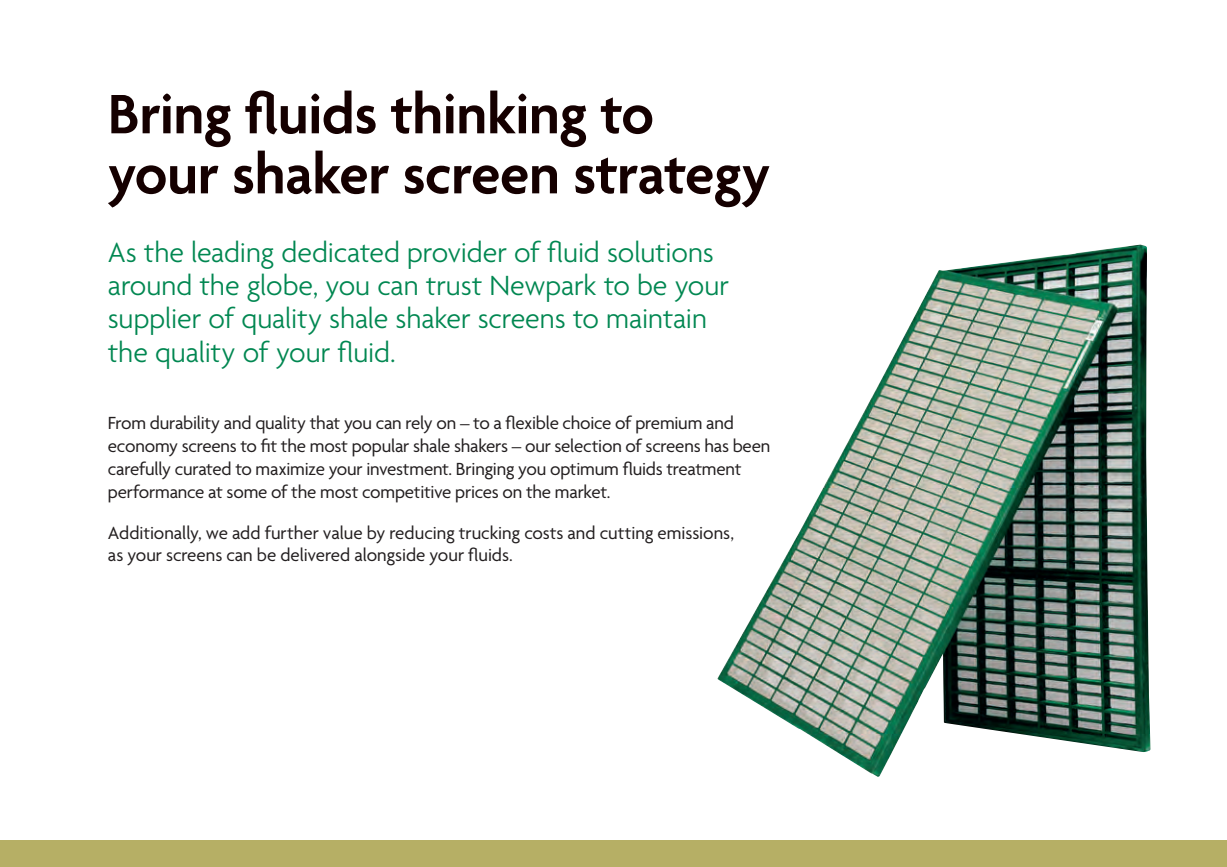
<style>
.page{position:relative;width:1227px;height:867px;background:#fff}
.page>*{position:absolute;margin:0;border:0;box-sizing:border-box;transform-origin:0 0}
.t1{font:600 60px/60px "Agenda";letter-spacing:-.01em;color:#150000}
.t2{font:300 30px/33px "Agenda";letter-spacing:-.005em;color:#008751}
.t3{font:19px/22.8px "Agenda";letter-spacing:-.01em;color:#231f20}
</style>
<div class="page">
<img style="left:717px;top:244px;width:433px;height:532px">
<hr style="left:1224px;top:840px;width:2px;height:26px;background:#b6af65">
<div style="left:0;top:840px;width:1224px;height:26px;background:#b6af65"></div>
<h1 class="t1" style="left:108px;top:88px;width:663px">Bring fluids thinking to your shaker screen strategy</h1>
<h2 class="t2" style="left:108px;top:238px;width:622px">As the leading dedicated provider of fluid solutions around the globe, you can trust Newpark to be your supplier of quality shale shaker screens to maintain the quality of your fluid.</h2>
<p class="t3" style="left:108px;top:413px;width:663px">From durability and quality that you can rely on – to a flexible choice of premium and economy screens to fit the most popular shale shakers – our selection of screens has been carefully curated to maximize your investment. Bringing you optimum fluids treatment performance at some of the most competitive prices on the market.</p>
<p class="t3" style="left:108px;top:522px;width:627px">Additionally, we add further value by reducing trucking costs and cutting emissions, as your screens can be delivered alongside your fluids.</p>
</div>
